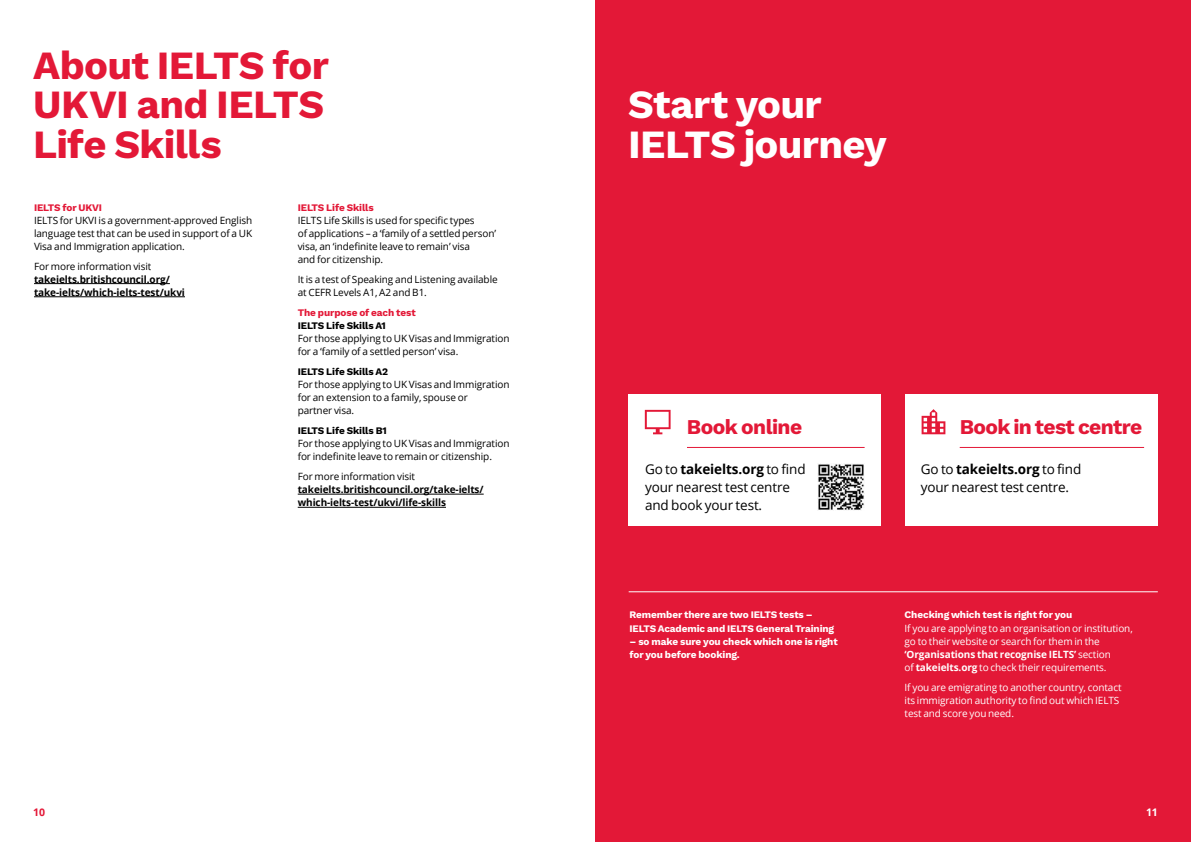
<style>
.page{position:relative;width:1191px;height:842px;background:#fff}
.page>*{position:absolute;margin:0;border:0;box-sizing:border-box;transform-origin:0 0}
.t1{font:700 40px/39.5px "Work Sans";letter-spacing:-.015em;color:#e31837;text-align:justify}
.t2{font:700 40px/39.5px "Work Sans";letter-spacing:-.02em;color:#fff}
.t3{font:700 21px "Work Sans";letter-spacing:-.03em;color:#e31837}
.t4{font:13.5px/18px "Open Sans";letter-spacing:-.01em;color:#000}
.t5{font:700 10.5px "Open Sans";color:#e31837}
.t6{font:700 10.5px "Open Sans";color:#fff}
.t7{font:10px/13.2px "Open Sans";letter-spacing:-.01em;color:#000}
.t8{font:10px/13.2px "Open Sans";letter-spacing:-.01em;color:#fff}
.t9{font:700 10px/13.1px "Work Sans";letter-spacing:-.01em;color:#fff}
.t10{font:700 10px/13.2px "Open Sans";letter-spacing:-.01em;color:#000}
.t11{font:700 10px "Work Sans";letter-spacing:-.01em;color:#000}
.t12{font:700 10px "Work Sans";letter-spacing:-.01em;color:#e31837}
.s1{font-weight:700}
</style>
<div class="page">
<div style="left:595px;top:0;width:596px;height:842px;background:#e31837"></div>
<hr style="left:34px;top:283px;width:136px;height:1px;background:#000">
<hr style="left:34px;top:296px;width:151px;height:1px;background:#000">
<hr style="left:298px;top:494px;width:186px;height:1px;background:#000">
<hr style="left:298px;top:507px;width:148px;height:1px;background:#000">
<hr style="left:628px;top:591px;width:529px;height:1px;background:#fff">
<div style="left:628px;top:395px;width:253px;height:131px;background:#fff"></div>
<div style="left:905px;top:395px;width:253px;height:131px;background:#fff"></div>
<svg style="left:645px;top:410px;width:25px;height:24px"></svg>
<svg style="left:921px;top:409px;width:24px;height:25px"></svg>
<hr style="left:687px;top:447px;width:177px;height:1px;background:#e31837">
<hr style="left:959px;top:447px;width:185px;height:1px;background:#e31837">
<img style="left:818px;top:463px;width:46px;height:47px">
<h1 class="t1" style="left:33px;top:49px;width:297px">About IELTS for UKVI and IELTS Life Skills</h1>
<p class="t12" style="left:34px;top:203px;width:69px">IELTS for UKVI</p>
<p class="t7" style="left:34px;top:214px;width:220px;text-align:justify">IELTS for UKVI is a government-approved English language test that can be used in support of a UK Visa and Immigration application.</p>
<p class="t7" style="left:34px;top:260px;width:119px">For more information visit</p>
<p class="t10" style="left:34px;top:274px;width:152px">takeielts.britishcouncil.org/ take-ielts/which-ielts-test/ukvi</p>
<p class="t12" style="left:298px;top:203px;width:77px">IELTS Life Skills</p>
<p class="t7" style="left:298px;top:213px;width:200px">IELTS Life Skills is used for speci昀椀c types<br>of applications – a ‘family of a settled person’ visa, an ‘inde昀椀nite leave to remain’ visa<br>and for citizenship.</p>
<p class="t7" style="left:298px;top:274px;width:201px">It is a test of Speaking and Listening available at CEFR Levels A1, A2 and B1.</p>
<p class="t12" style="left:298px;top:308px;width:119px">The purpose of each test</p>
<p class="t11" style="left:298px;top:321px;width:90px">IELTS Life Skills A1</p>
<p class="t7" style="left:298px;top:333px;width:213px">For those applying to UK Visas and Immigration for a ‘family of a settled person’ visa.</p>
<p class="t11" style="left:298px;top:368px;width:92px">IELTS Life Skills A2</p>
<p class="t7" style="left:298px;top:379px;width:213px">For those applying to UK Visas and Immigration for an extension to a family, spouse or<br>partner visa.</p>
<p class="t11" style="left:298px;top:427px;width:90px">IELTS Life Skills B1</p>
<p class="t7" style="left:298px;top:438px;width:213px">For those applying to UK Visas and Immigration for inde昀椀nite leave to remain or citizenship.</p>
<p class="t7" style="left:298px;top:471px;width:119px">For more information visit</p>
<p class="t10" style="left:298px;top:484px;width:187px">takeielts.britishcouncil.org/take-ielts/ which-ielts-test/ukvi/life-skills</p>
<h1 class="t2" style="left:628px;top:88px;width:260px">Start your<br>IELTS journey</h1>
<h2 class="t3" style="left:687px;top:419px;width:117px">Book online</h2>
<h2 class="t3" style="left:959px;top:419px;width:184px">Book in test centre</h2>
<h3 class="t4" style="left:645px;top:461px;width:162px">Go to <span class="s1">takeielts.org</span> to find your nearest test centre and book your test.</h3>
<h3 class="t4" style="left:920px;top:461px;width:162px">Go to <span class="s1">takeielts.org</span> to find your nearest test centre.</h3>
<p class="t9" style="left:629px;top:609px;width:206px">Remember there are two IELTS tests –<br>IELTS Academic and IELTS General Training</p>
<p class="t9" style="left:629px;top:635px;width:210px">– so make sure you check which one is right for you before booking.</p>
<p class="t9" style="left:904px;top:609px;width:169px">Checking which test is right for you</p>
<p class="t8" style="left:904px;top:622px;width:230px">If you are applying to an organisation or institution, go to their website or search for them in the <span class="s1">‘Organisations that recognise IELTS’</span> section<br>of <span class="s1">takeielts.org</span> to check their requirements.</p>
<p class="t8" style="left:904px;top:681px;width:218px">If you are emigrating to another country, contact its immigration authority to 昀椀nd out which IELTS test and score you need.</p>
<p class="t5" style="left:33px;top:808px;width:13px">10</p>
<p class="t6" style="left:1146px;top:808px;width:13px">11</p>
</div>
